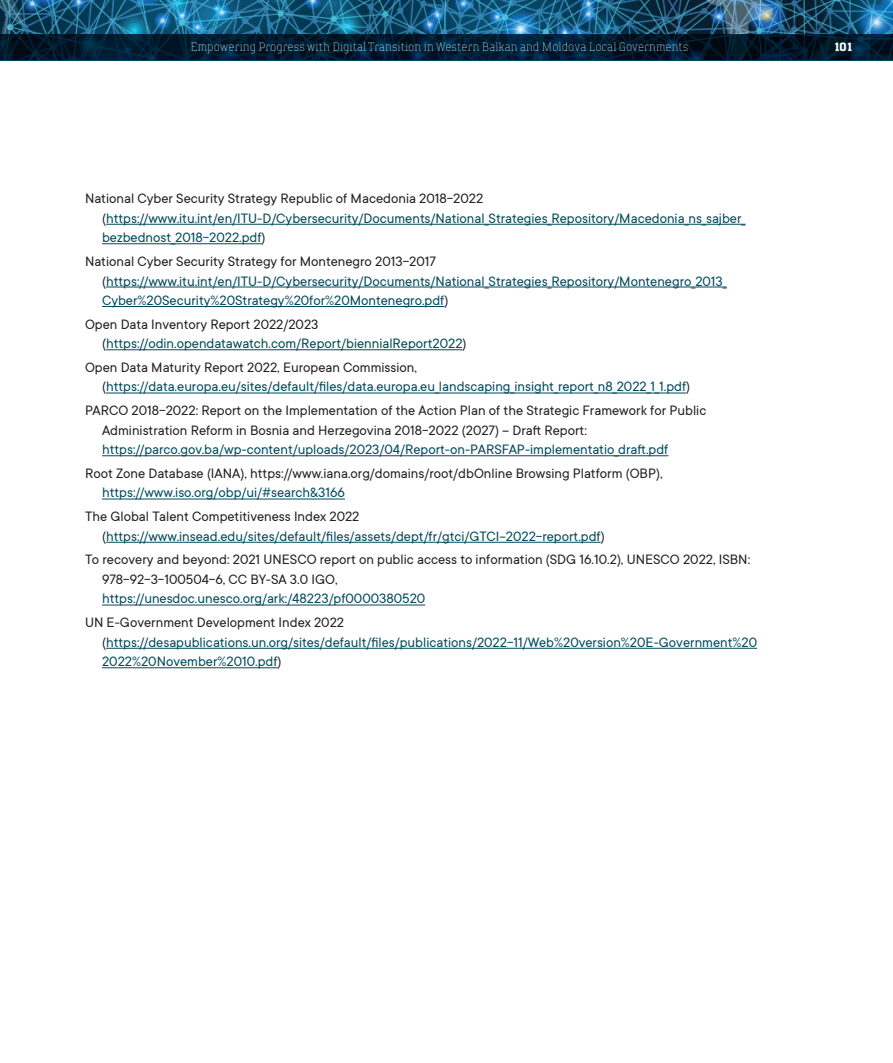
<style>
.page{position:relative;width:893px;height:1063px;background:#fff}
.page>*{position:absolute;margin:0;border:0;box-sizing:border-box;transform-origin:0 0}
.t1{font:15px/19.5px "TT Commons";color:#004a5d}
.t2{font:15px/19.5px "TT Commons";color:#231f20}
.t3{font:100 12px "TT Polls";color:#c2deec}
.t4{font:700 12px "TT Polls";color:#fff}
.s1{color:#231f20}
</style>
<div class="page">
<img style="left:0;top:0;width:893px;height:34px">
<svg style="left:0;top:34px;width:893px;height:27px;background:#001c2f"></svg>
<hr style="left:106px;top:224px;width:639px;height:1px;background:#004a5d">
<hr style="left:102px;top:243px;width:160px;height:1px;background:#004a5d">
<hr style="left:106px;top:287px;width:621px;height:1px;background:#004a5d">
<hr style="left:102px;top:306px;width:342px;height:1px;background:#004a5d">
<hr style="left:106px;top:349px;width:356px;height:1px;background:#004a5d">
<hr style="left:106px;top:393px;width:580px;height:1px;background:#004a5d">
<hr style="left:102px;top:455px;width:566px;height:1px;background:#004a5d">
<hr style="left:102px;top:499px;width:243px;height:1px;background:#004a5d">
<hr style="left:106px;top:542px;width:495px;height:1px;background:#004a5d">
<hr style="left:102px;top:605px;width:323px;height:1px;background:#004a5d">
<hr style="left:106px;top:648px;width:651px;height:1px;background:#004a5d">
<hr style="left:102px;top:667px;width:176px;height:1px;background:#004a5d">
<p class="t3" style="left:191px;top:40px;width:499px">Empowering Progress with Digital Transition in Western Balkan and Moldova Local Governments</p>
<p class="t4" style="left:834px;top:39px;width:19px">101</p>
<p class="t1" style="left:102px;top:189px;width:645px;text-indent:-17px"><span class="s1">National Cyber Security Strategy Republic of Macedonia 2018-2022 (</span>https://www.itu.int/en/ITU-D/Cybersecurity/Documents/National_Strategies_Repository/Macedonia_ns_sajber_ bezbednost_2018-2022.pdf<span class="s1">)</span></p>
<p class="t1" style="left:102px;top:252px;width:626px;text-indent:-17px"><span class="s1">National Cyber Security Strategy for Montenegro 2013-2017 (</span>https://www.itu.int/en/ITU-D/Cybersecurity/Documents/National_Strategies_Repository/Montenegro_2013_<br>Cyber%20Security%20Strategy%20for%20Montenegro.pdf<span class="s1">)</span></p>
<p class="t1" style="left:102px;top:315px;width:366px;text-indent:-17px"><span class="s1">Open Data Inventory Report 2022/2023 (</span>https://odin.opendatawatch.com/Report/biennialReport2022<span class="s1">)</span></p>
<p class="t1" style="left:102px;top:358px;width:590px;text-indent:-17px"><span class="s1">Open Data Maturity Report 2022, European Commission, (</span>https://data.europa.eu/sites/default/files/data.europa.eu_landscaping_insight_report_n8_2022_1_1.pdf<span class="s1">)</span></p>
<p class="t2" style="left:102px;top:401px;width:606px;text-indent:-17px">PARCO 2018-2022: Report on the Implementation of the Action Plan of the Strategic Framework for Public<br>Administration Reform in Bosnia and Herzegovina 2018-2022 (2027) – Draft Report:</p>
<p class="t1" style="left:102px;top:440px;width:568px">https://parco.gov.ba/wp-content/uploads/2023/04/Report-on-PARSFAP-implementatio_draft.pdf</p>
<p class="t2" style="left:85px;top:464px;width:579px">Root Zone Database (IANA), https://www.iana.org/domains/root/dbOnline Browsing Platform (OBP),</p>
<p class="t1" style="left:102px;top:483px;width:244px">https://www.iso.org/obp/ui/#search&amp;3166</p>
<p class="t1" style="left:102px;top:507px;width:504px;text-indent:-17px"><span class="s1">The Global Talent Competitiveness Index 2022 (</span>https://www.insead.edu/sites/default/files/assets/dept/fr/gtci/GTCI-2022-report.pdf<span class="s1">)</span></p>
<p class="t2" style="left:102px;top:550px;width:650px;text-indent:-17px">To recovery and beyond: 2021 UNESCO report on public access to information (SDG 16.10.2), UNESCO 2022, ISBN:<br>978-92-3-100504-6, CC BY-SA 3.0 IGO,</p>
<p class="t1" style="left:102px;top:589px;width:325px">https://unesdoc.unesco.org/ark:/48223/pf0000380520</p>
<p class="t1" style="left:102px;top:613px;width:657px;text-indent:-17px"><span class="s1">UN E-Government Development Index 2022 (</span>https://desapublications.un.org/sites/default/files/publications/2022-11/Web%20version%20E-Government%20<br>2022%20November%2010.pdf<span class="s1">)</span></p>
</div>
